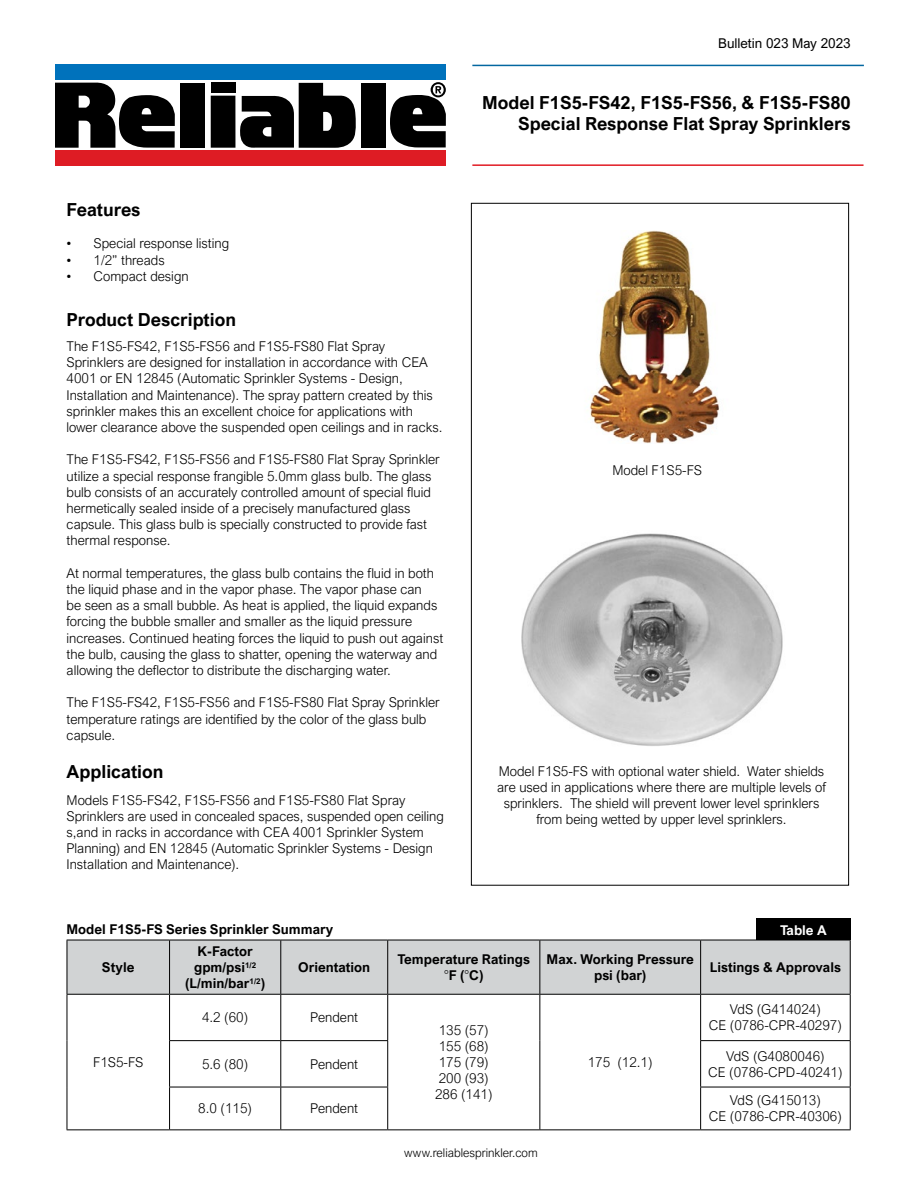
<style>
.page{position:relative;width:918px;height:1188px;background:#fff}
.page>*{position:absolute;margin:0;border:0;box-sizing:border-box;transform-origin:0 0}
.t1{font:700 18px/21.6px "Arial Nova";color:#000;text-align:right}
.t2{font:300 13.5px/16.2px "Arial Nova";color:#000}
.t3{font:700 13.5px/16.2px "Arial Nova";color:#000;text-align:center}
.t4{font:13.5px "Arial Nova";color:#000}
.t5{font:700 13.5px "Arial Nova";color:#fff}
.t6{font:300 12px "Arial Nova";color:#000}
.s1{font-weight:300}
</style>
<div class="page">
<img style="left:590px;top:231px;width:130px;height:212px">
<img style="left:521px;top:533px;width:262px;height:213px">
<div style="left:68px;top:941px;width:782px;height:53px;background:#d1d3d4"></div>
<hr style="left:67px;top:940px;width:103px;height:1px;background:#000">
<hr style="left:67px;top:940px;width:1px;height:54px;background:#000">
<hr style="left:170px;top:940px;width:111px;height:1px;background:#000">
<hr style="left:169px;top:940px;width:1px;height:54px;background:#000">
<hr style="left:281px;top:940px;width:107px;height:1px;background:#000">
<hr style="left:280px;top:940px;width:1px;height:54px;background:#000">
<hr style="left:388px;top:940px;width:152px;height:1px;background:#000">
<hr style="left:387px;top:940px;width:1px;height:54px;background:#000">
<hr style="left:540px;top:940px;width:161px;height:1px;background:#000">
<hr style="left:539px;top:940px;width:1px;height:54px;background:#000">
<hr style="left:701px;top:940px;width:150px;height:1px;background:#000">
<hr style="left:700px;top:940px;width:1px;height:54px;background:#000">
<hr style="left:850px;top:940px;width:1px;height:54px;background:#000">
<hr style="left:67px;top:994px;width:103px;height:1px;background:#000">
<hr style="left:67px;top:995px;width:1px;height:46px;background:#000">
<hr style="left:170px;top:994px;width:111px;height:1px;background:#000">
<hr style="left:169px;top:995px;width:1px;height:45px;background:#000">
<hr style="left:281px;top:994px;width:107px;height:1px;background:#000">
<hr style="left:280px;top:995px;width:1px;height:45px;background:#000">
<hr style="left:388px;top:994px;width:152px;height:1px;background:#000">
<hr style="left:387px;top:995px;width:1px;height:45px;background:#000">
<hr style="left:540px;top:994px;width:161px;height:1px;background:#000">
<hr style="left:539px;top:995px;width:1px;height:46px;background:#000">
<hr style="left:701px;top:994px;width:150px;height:1px;background:#000">
<hr style="left:700px;top:995px;width:1px;height:45px;background:#000">
<hr style="left:850px;top:995px;width:1px;height:45px;background:#000">
<hr style="left:67px;top:1041px;width:1px;height:46px;background:#000">
<hr style="left:169px;top:1040px;width:112px;height:1px;background:#000">
<hr style="left:169px;top:1041px;width:1px;height:46px;background:#000">
<hr style="left:281px;top:1040px;width:107px;height:1px;background:#000">
<hr style="left:280px;top:1041px;width:1px;height:46px;background:#000">
<hr style="left:387px;top:1041px;width:1px;height:46px;background:#000">
<hr style="left:539px;top:1041px;width:1px;height:46px;background:#000">
<hr style="left:700px;top:1040px;width:151px;height:1px;background:#000">
<hr style="left:700px;top:1041px;width:1px;height:46px;background:#000">
<hr style="left:850px;top:1041px;width:1px;height:46px;background:#000">
<hr style="left:67px;top:1087px;width:1px;height:42px;background:#000">
<hr style="left:169px;top:1087px;width:112px;height:1px;background:#000">
<hr style="left:169px;top:1087px;width:1px;height:42px;background:#000">
<hr style="left:281px;top:1087px;width:107px;height:1px;background:#000">
<hr style="left:280px;top:1087px;width:1px;height:42px;background:#000">
<hr style="left:387px;top:1087px;width:1px;height:42px;background:#000">
<hr style="left:539px;top:1087px;width:1px;height:42px;background:#000">
<hr style="left:700px;top:1087px;width:151px;height:1px;background:#000">
<hr style="left:700px;top:1087px;width:1px;height:42px;background:#000">
<hr style="left:850px;top:1087px;width:1px;height:42px;background:#000">
<hr style="left:67px;top:1129px;width:103px;height:1px;background:#000">
<hr style="left:170px;top:1129px;width:111px;height:1px;background:#000">
<hr style="left:281px;top:1129px;width:107px;height:1px;background:#000">
<hr style="left:388px;top:1129px;width:152px;height:1px;background:#000">
<hr style="left:540px;top:1129px;width:161px;height:1px;background:#000">
<hr style="left:701px;top:1129px;width:150px;height:1px;background:#000">
<div style="left:756px;top:919px;width:95px;height:21px;background:#000"></div>
<hr style="left:472px;top:65px;width:392px;height:1px;background:#0467a0">
<hr style="left:472px;top:164px;width:392px;height:2px;background:#e11b24">
<svg style="left:55px;top:82px;width:120px;height:66px"></svg>
<div style="left:181px;top:83px;width:24px;height:65px;background:#000"></div>
<div style="left:211px;top:96px;width:24px;height:52px;background:#000"></div>
<div style="left:211px;top:83px;width:25px;height:10px;background:#000"></div>
<div style="left:361px;top:83px;width:25px;height:65px;background:#000"></div>
<svg style="left:240px;top:83px;width:116px;height:65px"></svg>
<svg style="left:390px;top:82px;width:56px;height:65px"></svg>
<div style="left:55px;top:150px;width:391px;height:16px;background:#de1c24"></div>
<div style="left:55px;top:64px;width:391px;height:16px;background:#0072bc"></div>
<p class="t4" style="left:718px;top:36px;width:134px">Bulletin 023 May 2023</p>
<h1 class="t1" style="left:67px;top:199px;width:75px">Features</h1>
<p class="t2" style="left:67px;top:236px;width:164px">• Special response listing</p>
<p class="t2" style="left:67px;top:252px;width:100px">• 1/2” threads</p>
<p class="t2" style="left:67px;top:268px;width:124px">• Compact design</p>
<h1 class="t1" style="left:67px;top:309px;width:171px">Product Description</h1>
<p class="t2" style="left:67px;top:338px;width:377px">The F1S5-FS42, F1S5-FS56 and F1S5-FS80 Flat Spray Sprinklers are designed for installation in accordance with CEA 4001 or EN 12845 (Automatic Sprinkler Systems - Design, Installation and Maintenance). The spray pattern created by this sprinkler makes this an excellent choice for applications with lower clearance above the suspended open ceilings and in racks.</p>
<p class="t2" style="left:67px;top:452px;width:375px">The F1S5-FS42, F1S5-FS56 and F1S5-FS80 Flat Spray Sprinkler utilize a special response frangible 5.0mm glass bulb. The glass bulb consists of an accurately controlled amount of special fluid hermetically sealed inside of a precisely manufactured glass capsule. This glass bulb is specially constructed to provide fast thermal response.</p>
<p class="t2" style="left:67px;top:565px;width:378px">At normal temperatures, the glass bulb contains the fluid in both the liquid phase and in the vapor phase. The vapor phase can<br>be seen as a small bubble. As heat is applied, the liquid expands forcing the bubble smaller and smaller as the liquid pressure increases. Continued heating forces the liquid to push out against the bulb, causing the glass to shatter, opening the waterway and allowing the deflector to distribute the discharging water.</p>
<p class="t2" style="left:67px;top:695px;width:375px">The F1S5-FS42, F1S5-FS56 and F1S5-FS80 Flat Spray Sprinkler temperature ratings are identified by the color of the glass bulb capsule.</p>
<h1 class="t1" style="left:67px;top:760px;width:99px">Application</h1>
<p class="t2" style="left:67px;top:792px;width:379px">Models F1S5-FS42, F1S5-FS56 and F1S5-FS80 Flat Spray Sprinklers are used in concealed spaces, suspended open ceiling s,and in racks in accordance with CEA 4001 Sprinkler System Planning) and EN 12845 (Automatic Sprinkler Systems - Design Installation and Maintenance).</p>
<h1 class="t1" style="left:482px;top:91px;width:370px">Model F1S5-FS42, F1S5-FS56, &amp; F1S5-FS80<br>Special Response Flat Spray Sprinklers</h1>
<p class="t2" style="left:612px;top:462px;width:91px">Model F1S5-FS</p>
<p class="t2" style="left:497px;top:763px;width:330px;text-align:center">Model F1S5-FS with optional water shield. Water shields are used in applications where there are multiple levels of sprinklers. The shield will prevent lower level sprinklers from being wetted by upper level sprinklers.</p>
<p class="t3" style="left:67px;top:921px;width:268px">Model F1S5-FS Series Sprinkler Summary</p>
<p class="t3" style="left:102px;top:959px;width:34px">Style</p>
<p class="t5" style="left:780px;top:922px;width:48px">Table A</p>
<p class="t3" style="left:185px;top:943px;width:82px">K-Factor gpm/psi<sup>1/2 </sup>(L/min/bar<sup>1/2</sup>)</p>
<p class="t3" style="left:298px;top:959px;width:74px">Orientation</p>
<p class="t3" style="left:398px;top:951px;width:134px">Temperature Ratings <span class="s1">°</span>F (<span class="s1">°</span>C)</p>
<p class="t3" style="left:547px;top:951px;width:149px">Max. Working Pressure psi (bar)</p>
<p class="t3" style="left:710px;top:959px;width:132px">Listings &amp; Approvals</p>
<p class="t2" style="left:93px;top:1054px;width:52px">F1S5-FS</p>
<p class="t2" style="left:709px;top:1001px;width:134px;text-align:center">VdS (G414024)<br>CE (0786-CPR-40297)</p>
<p class="t2" style="left:202px;top:1010px;width:48px">4.2 (60)</p>
<p class="t2" style="left:310px;top:1010px;width:49px">Pendent</p>
<p class="t2" style="left:435px;top:1022px;width:59px">135 (57)<br>155 (68)<br>175 (79)<br>200 (93)<br>286 (141)</p>
<p class="t2" style="left:202px;top:1056px;width:48px">5.6 (80)</p>
<p class="t2" style="left:310px;top:1056px;width:49px">Pendent</p>
<p class="t2" style="left:708px;top:1048px;width:136px;text-align:center">VdS (G4080046)<br>CE (0786-CPD-40241)</p>
<p class="t2" style="left:198px;top:1101px;width:55px">8.0 (115)</p>
<p class="t2" style="left:310px;top:1101px;width:49px">Pendent</p>
<p class="t2" style="left:709px;top:1092px;width:134px;text-align:center">VdS (G415013)<br>CE (0786-CPR-40306)</p>
<p class="t2" style="left:588px;top:1054px;width:66px">175 (12.1)</p>
<p class="t6" style="left:404px;top:1146px;width:135px">www.reliablesprinkler.com</p>
</div>
